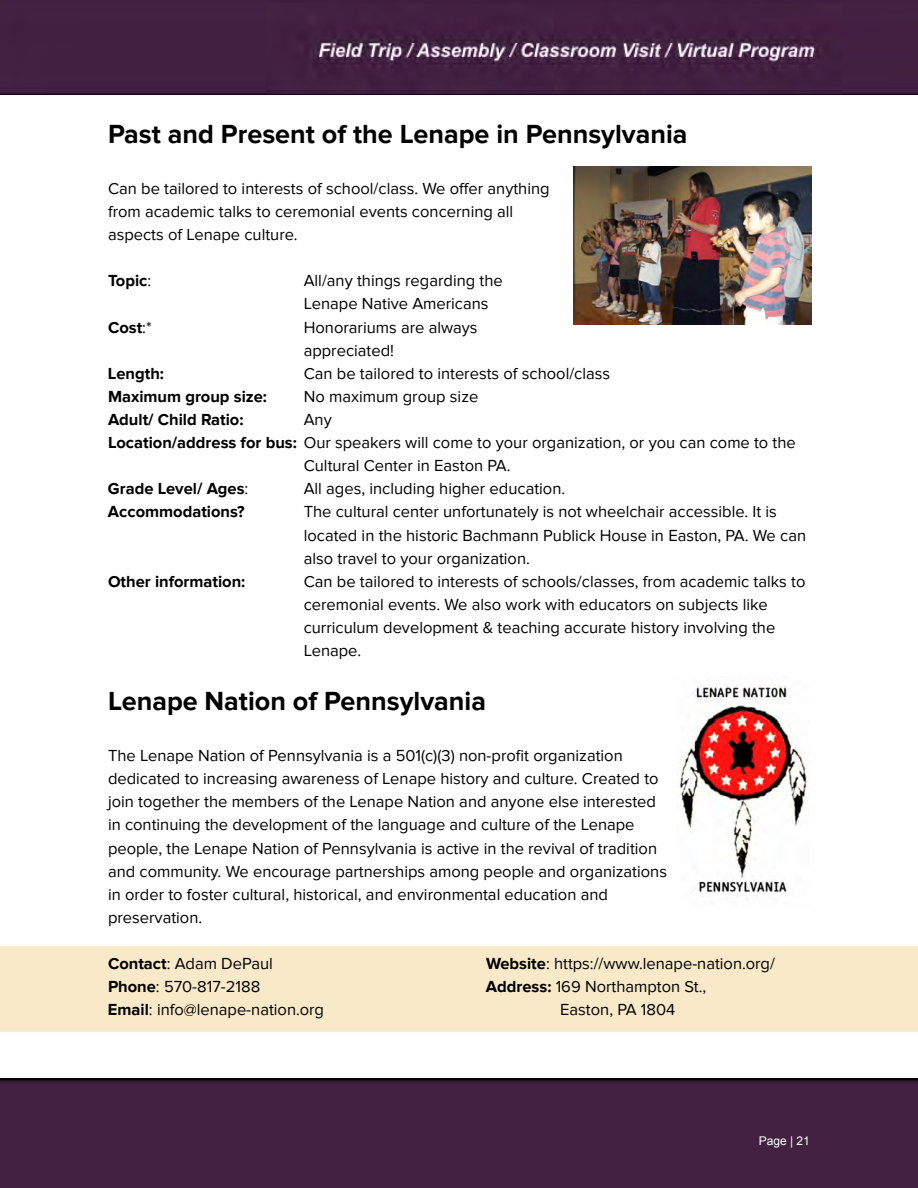
<style>
.page{position:relative;width:918px;height:1188px;background:#fff}
.page>*{position:absolute;margin:0;border:0;box-sizing:border-box;transform-origin:0 0}
.t1{font:700 27px "Proxima Nova";color:#000}
.t2{font:16.5px/23.1px "Proxima Nova";color:#000}
.t3{font:700 16.5px "Proxima Nova";color:#000}
.t4{font:12px "Arial";color:#fff}
.s1{font-weight:400}
.s2{font-weight:700}
</style>
<div class="page">
<img style="left:574px;top:166px;width:237px;height:159px">
<img style="left:677px;top:684px;width:131px;height:212px">
<div style="left:0;top:1078px;width:918px;height:110px;background:#422141"></div>
<img style="left:0;top:0;width:918px;height:95px">
<h1 class="t1" style="left:108px;top:118px;width:581px">Past and Present of the Lenape in Pennsylvania</h1>
<p class="t2" style="left:108px;top:177px;width:443px">Can be tailored to interests of school/class. We offer anything from academic talks to ceremonial events concerning all aspects of Lenape culture.</p>
<p class="t3" style="left:108px;top:271px;width:45px">Topic<span class="s1">:</span></p>
<p class="t2" style="left:304px;top:270px;width:201px">All/any things regarding the<br>Lenape Native Americans</p>
<p class="t3" style="left:108px;top:317px;width:45px">Cost<span class="s1">:*</span></p>
<p class="t2" style="left:304px;top:316px;width:175px">Honorariums are always appreciated!</p>
<p class="t3" style="left:108px;top:364px;width:58px">Length:</p>
<p class="t2" style="left:304px;top:362px;width:308px">Can be tailored to interests of school/class</p>
<p class="t3" style="left:108px;top:387px;width:161px">Maximum group size:</p>
<p class="t2" style="left:304px;top:385px;width:176px">No maximum group size</p>
<p class="t3" style="left:108px;top:410px;width:137px">Adult/ Child Ratio:</p>
<p class="t2" style="left:304px;top:408px;width:30px">Any</p>
<p class="t2" style="left:108px;top:431px;width:689px"><span class="s2">Location/address for bus:</span> Our speakers will come to your organization, or you can come to the</p>
<p class="t2" style="left:304px;top:455px;width:208px">Cultural Center in Easton PA.</p>
<p class="t3" style="left:108px;top:479px;width:142px">Grade Level/ Ages<span class="s1">:</span></p>
<p class="t2" style="left:304px;top:478px;width:263px">All ages, including higher education.</p>
<p class="t3" style="left:108px;top:502px;width:138px">Accommodations?</p>
<p class="t2" style="left:304px;top:501px;width:504px">The cultural center unfortunately is not wheelchair accessible. It is located in the historic Bachmann Publick House in Easton, PA. We can also travel to your organization.</p>
<p class="t3" style="left:108px;top:572px;width:139px">Other information:</p>
<p class="t2" style="left:304px;top:570px;width:503px">Can be tailored to interests of schools/classes, from academic talks to ceremonial events. We also work with educators on subjects like curriculum development &amp; teaching accurate history involving the Lenape.</p>
<h1 class="t1" style="left:108px;top:685px;width:379px">Lenape Nation of Pennsylvania</h1>
<p class="t2" style="left:108px;top:744px;width:561px">The Lenape Nation of Pennsylvania is a 501(c)(3) non-profit organization dedicated to increasing awareness of Lenape history and culture. Created to join together the members of the Lenape Nation and anyone else interested in continuing the development of the language and culture of the Lenape people, the Lenape Nation of Pennsylvania is active in the revival of tradition and community. We encourage partnerships among people and organizations in order to foster cultural, historical, and environmental education and preservation.</p>
<p class="t2" style="left:108px;top:952px;width:218px"><span class="s2">Contact</span>: Adam DePaul<br><span class="s2">Phone</span>: 570-817-2188<br><span class="s2">Email</span>: info@lenape-nation.org</p>
<p class="t2" style="left:486px;top:952px;width:291px"><span class="s2">Website</span>: https://www.lenape-nation.org/</p>
<p class="t2" style="left:486px;top:976px;width:222px"><span class="s2">Address:</span> 169 Northampton St.,</p>
<p class="t2" style="left:560px;top:999px;width:117px">Easton, PA 1804</p>
<p class="t4" style="left:759px;top:1133px;width:53px">Page | 21</p>
</div>
